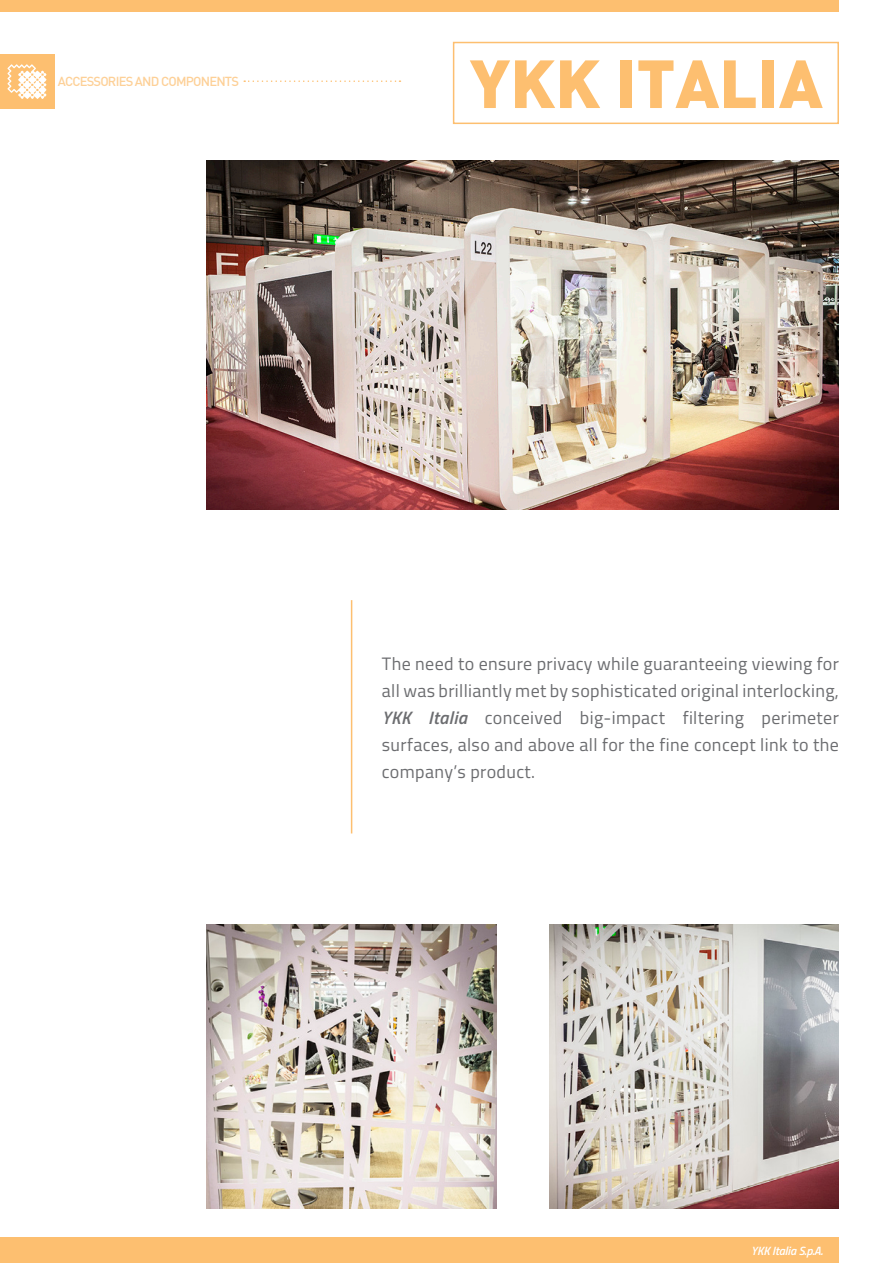
<style>
.page{position:relative;width:893px;height:1263px;background:#fff}
.page>*{position:absolute;margin:0;border:0;box-sizing:border-box;transform-origin:0 0}
.t1{font:900 66.9px "DIN";color:#fdbf70}
.t2{font:18px/27px "Titillium";letter-spacing:.02em;color:#6c6d70;text-align:justify}
.t3{font:500 12.9px "DIN";letter-spacing:-.06em;color:#fdd097}
.t4{font:italic 600 12px "Titillium";letter-spacing:-.01em;color:#fff}
.s1{font-weight:600;font-style:italic}
</style>
<div class="page">
<div style="left:0;top:54px;width:54px;height:54px;background:#fdbf70"></div>
<svg style="left:7px;top:64px;width:40px;height:35px"></svg>
<div style="left:0;top:0;width:839px;height:11px;background:#fdbf70"></div>
<div style="left:0;top:1237px;width:839px;height:26px;background:#fdbf70"></div>
<div style="left:453px;top:42px;width:386px;height:82px;border:2px solid #fdbf70"></div>
<img style="left:549px;top:924px;width:290px;height:285px">
<img style="left:207px;top:924px;width:289px;height:285px">
<img style="left:207px;top:160px;width:632px;height:349px">
<svg style="left:244px;top:80px;width:156px;height:2px"></svg>
<hr style="left:351px;top:600px;width:1px;height:233px;background:#fdbf70">
<p class="t3" style="left:58px;top:73px;width:183px">ACCESSORIES AND COMPONENTS</p>
<h1 class="t1" style="left:470px;top:39px;width:354px">YKK ITALIA</h1>
<p class="t2" style="left:382px;top:649px;width:459px">The need to ensure privacy while guaranteeing viewing for all was brilliantly met by sophisticated original interlocking, <span class="s1">YKK Italia</span> conceived big-impact filtering perimeter surfaces, also and above all for the fine concept link to the company’s product.</p>
<p class="t4" style="left:751px;top:1241px;width:73px">YKK Italia S.p.A.</p>
</div>
